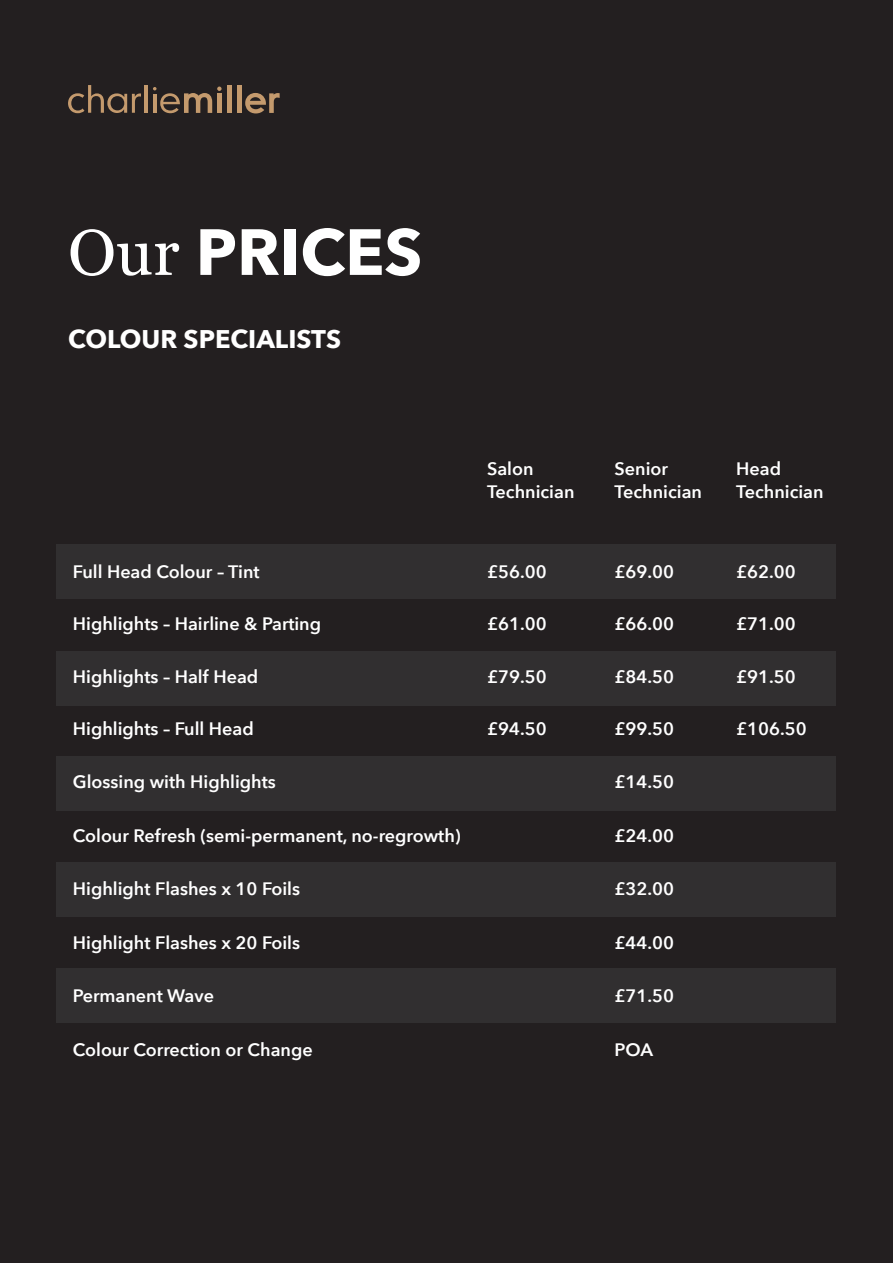
<style>
.page{position:relative;width:893px;height:1263px;background:#231f20}
.page>*{position:absolute;margin:0;border:0;box-sizing:border-box;transform-origin:0 0}
.t1{font:700 64.5px "Avenir Next";color:#fff}
.t2{font:700 25.5px "Avenir Next";color:#fff}
.t3{font:600 18px "Avenir Next";color:#fff}
.s1{font-family:"Georgia";font-weight:400}
</style>
<div class="page">
<div style="left:57px;top:968px;width:779px;height:54px;background:#312f30"></div>
<div style="left:57px;top:863px;width:779px;height:54px;background:#312f30"></div>
<div style="left:57px;top:544px;width:779px;height:54px;background:#312f30"></div>
<div style="left:57px;top:651px;width:779px;height:54px;background:#312f30"></div>
<div style="left:57px;top:757px;width:779px;height:54px;background:#312f30"></div>
<svg style="left:68px;top:85px;width:73px;height:28px"></svg>
<hr style="left:145px;top:85px;width:3px;height:28px;background:#c49a6d">
<div style="left:237px;top:85px;width:5px;height:28px;background:#c49a6d"></div>
<div style="left:227px;top:85px;width:5px;height:28px;background:#c49a6d"></div>
<svg style="left:153px;top:87px;width:69px;height:26px"></svg>
<div style="left:217px;top:93px;width:5px;height:20px;background:#c49a6d"></div>
<svg style="left:245px;top:93px;width:35px;height:20px"></svg>
<p class="t1" style="left:68px;top:196px;width:356px"><span class="s1">Our</span> PRICES</p>
<p class="t2" style="left:68px;top:317px;width:275px">COLOUR SPECIALISTS</p>
<p class="t3" style="left:487px;top:453px;width:48px">Salon</p>
<p class="t3" style="left:487px;top:476px;width:89px">Technician</p>
<p class="t3" style="left:615px;top:453px;width:55px">Senior</p>
<p class="t3" style="left:615px;top:476px;width:89px">Technician</p>
<p class="t3" style="left:736px;top:453px;width:46px">Head</p>
<p class="t3" style="left:736px;top:476px;width:89px">Technician</p>
<p class="t3" style="left:73px;top:556px;width:188px">Full Head Colour – Tint</p>
<p class="t3" style="left:487px;top:556px;width:61px">£56.00</p>
<p class="t3" style="left:615px;top:556px;width:61px">£69.00</p>
<p class="t3" style="left:736px;top:556px;width:61px">£62.00</p>
<p class="t3" style="left:73px;top:608px;width:250px">Highlights – Hairline &amp; Parting</p>
<p class="t3" style="left:487px;top:608px;width:61px">£61.00</p>
<p class="t3" style="left:615px;top:608px;width:61px">£66.00</p>
<p class="t3" style="left:736px;top:608px;width:61px">£71.00</p>
<p class="t3" style="left:73px;top:661px;width:187px">Highlights – Half Head</p>
<p class="t3" style="left:487px;top:661px;width:61px">£79.50</p>
<p class="t3" style="left:615px;top:661px;width:61px">£84.50</p>
<p class="t3" style="left:736px;top:661px;width:61px">£91.50</p>
<p class="t3" style="left:73px;top:714px;width:182px">Highlights – Full Head</p>
<p class="t3" style="left:487px;top:714px;width:61px">£94.50</p>
<p class="t3" style="left:615px;top:714px;width:61px">£99.50</p>
<p class="t3" style="left:736px;top:714px;width:72px">£106.50</p>
<p class="t3" style="left:73px;top:767px;width:204px">Glossing with Highlights</p>
<p class="t3" style="left:615px;top:767px;width:61px">£14.50</p>
<p class="t3" style="left:73px;top:820px;width:389px">Colour Refresh (semi-permanent, no-regrowth)</p>
<p class="t3" style="left:615px;top:820px;width:61px">£24.00</p>
<p class="t3" style="left:73px;top:873px;width:229px">Highlight Flashes x 10 Foils</p>
<p class="t3" style="left:615px;top:873px;width:61px">£32.00</p>
<p class="t3" style="left:73px;top:927px;width:229px">Highlight Flashes x 20 Foils</p>
<p class="t3" style="left:615px;top:927px;width:61px">£44.00</p>
<p class="t3" style="left:73px;top:980px;width:143px">Permanent Wave</p>
<p class="t3" style="left:615px;top:980px;width:61px">£71.50</p>
<p class="t3" style="left:73px;top:1034px;width:241px">Colour Correction or Change</p>
<p class="t3" style="left:615px;top:1034px;width:40px">POA</p>
</div>
